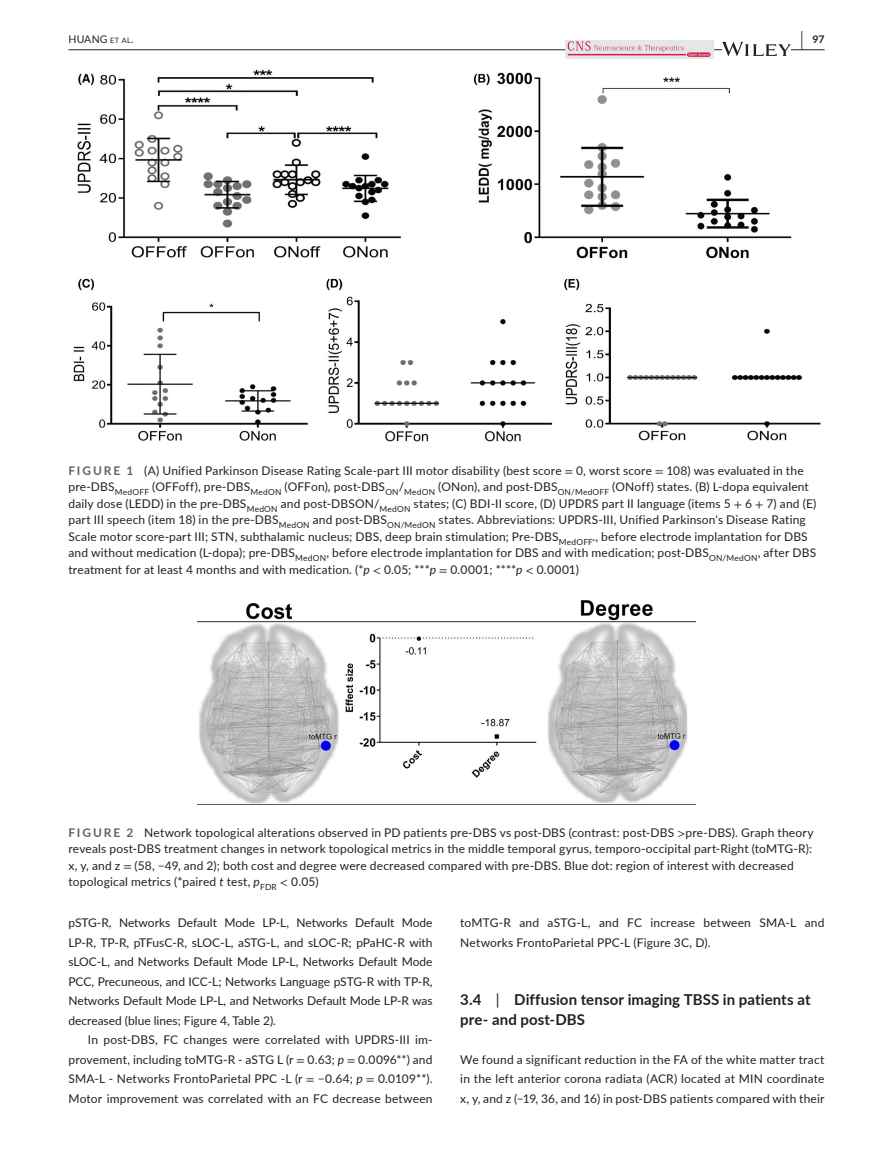
<style>
.page{position:relative;width:893px;height:1174px;background:#fff}
.page>*{position:absolute;margin:0;border:0;box-sizing:border-box;transform-origin:0 0}
.t1{font:700 15px/19.5px "Lato";letter-spacing:.005em;color:#231f20}
.t2{font:12px/19.5px "Lato";letter-spacing:.015em;color:#231f20;text-align:justify}
.t3{font:10.5px "Lato";letter-spacing:.02em;color:#231f20}
.t4{font:700 10.5px "Lato";color:#231f20}
.s1{font-size:7.35px}
.s2{font-size:19.5px}
.s3{font-weight:700;color:#636366}
.s4{font-family:"STIX"}
.s5{font-style:italic}
.s6{font-weight:400}
</style>
<div class="page">
<hr style="left:68px;top:49px;width:756px;height:1px;background:#231f20">
<div style="left:565px;top:40px;width:149px;height:18px;background:#e5e6e6"></div>
<svg style="left:568px;top:41px;width:141px;height:16px"></svg>
<svg style="left:722px;top:42px;width:69px;height:14px"></svg>
<img style="left:73px;top:69px;width:748px;height:373px">
<img style="left:198px;top:601px;width:497px;height:203px">
<p class="t3" style="left:68px;top:31px;width:67px">HUANG <span class="s1">et al</span>.</p>
<p class="t4" style="left:801px;top:31px;width:25px"><span class="s2">|</span> 97</p>
<p class="t2" style="left:68px;top:461px;width:749px;line-height:16.5px;text-align:left"><span class="s3">FIGURE 1</span> (A) Unified Parkinson Disease Rating Scale-part III motor disability (best score <span class="s4">=</span> 0, worst score <span class="s4">=</span> 108) was evaluated in the pre-DBS<sub>MedOFF</sub> (OFFoff), pre-DBS<sub>MedON</sub> (OFFon), post-DBS<sub>ON</sub>/<sub>MedON</sub> (ONon), and post-DBS<sub>ON/MedOFF</sub> (ONoff) states. (B) L-dopa equivalent daily dose (LEDD) in the pre-DBS<sub>MedON</sub> and post-DBSON/<sub>MedON</sub> states; (C) BDI-II score, (D) UPDRS part II language (items 5 <span class="s4">+</span> 6 <span class="s4">+</span> 7) and (E) part III speech (item 18) in the pre-DBS<sub>MedON</sub> and post-DBS<sub>ON/MedON</sub> states. Abbreviations: UPDRS-III, Unified Parkinson's Disease Rating Scale motor score-part III; STN, subthalamic nucleus; DBS, deep brain stimulation; Pre-DBS<sub>MedOFF</sub>., before electrode implantation for DBS and without medication (L-dopa); pre-DBS<sub>MedON</sub>, before electrode implantation for DBS and with medication; post-DBS<sub>ON/MedON</sub>, after DBS treatment for at least 4 months and with medication. (*<span class="s5">p</span> <span class="s4">&lt;</span> 0.05; ***<span class="s5">p</span> <span class="s4">=</span> 0.0001; ****<span class="s5">p</span> <span class="s4">&lt;</span> 0.0001)</p>
<p class="t2" style="left:68px;top:823px;width:747px;line-height:16.5px;text-align:left"><span class="s3">FIGURE 2</span> Network topological alterations observed in PD patients pre-DBS vs post-DBS (contrast: post-DBS <span class="s4">&gt;</span>pre-DBS). Graph theory reveals post-DBS treatment changes in network topological metrics in the middle temporal gyrus, temporo-occipital part-Right (toMTG-R): x, y, and z <span class="s4">=</span> (58, −49, and 2); both cost and degree were decreased compared with pre-DBS. Blue dot: region of interest with decreased topological metrics (*paired <span class="s5">t</span> test, <span class="s5">p</span><sub>FDR</sub> <span class="s4">&lt;</span> 0.05)</p>
<p class="t2" style="left:68px;top:912px;width:366px">pSTG-R, Networks Default Mode LP-L, Networks Default Mode LP-R, TP-R, pTFusC-R, sLOC-L, aSTG-L, and sLOC-R; pPaHC-R with sLOC-L, and Networks Default Mode LP-L, Networks Default Mode PCC, Precuneous, and ICC-L; Networks Language pSTG-R with TP-R, Networks Default Mode LP-L, and Networks Default Mode LP-R was decreased (blue lines; Figure 4, Table 2).</p>
<p class="t2" style="left:68px;top:1029px;width:366px;text-indent:20px">In post-DBS, FC changes were correlated with UPDRS-III im&shy;provement, including toMTG-R - aSTG L (r <span class="s4">=</span> 0.63; <span class="s5">p</span> <span class="s4">=</span> 0.0096**) and SMA-L - Networks FrontoParietal PPC -L (r <span class="s4">=</span> −0.64; <span class="s5">p</span> <span class="s4">=</span> 0.0109**).<br>Motor improvement was correlated with an FC decrease between</p>
<p class="t2" style="left:460px;top:912px;width:366px">toMTG-R and aSTG-L, and FC increase between SMA-L and<br>Networks FrontoParietal PPC-L (Figure 3C, D).</p>
<p class="t1" style="left:460px;top:989px;width:352px">3.4 <span class="s6">|</span> Diffusion tensor imaging TBSS in patients at pre- and post-DBS</p>
<p class="t2" style="left:460px;top:1049px;width:366px">We found a significant reduction in the FA of the white matter tract in the left anterior corona radiata (ACR) located at MIN coordinate x, y, and z (−19, 36, and 16) in post-DBS patients compared with their</p>
</div>
